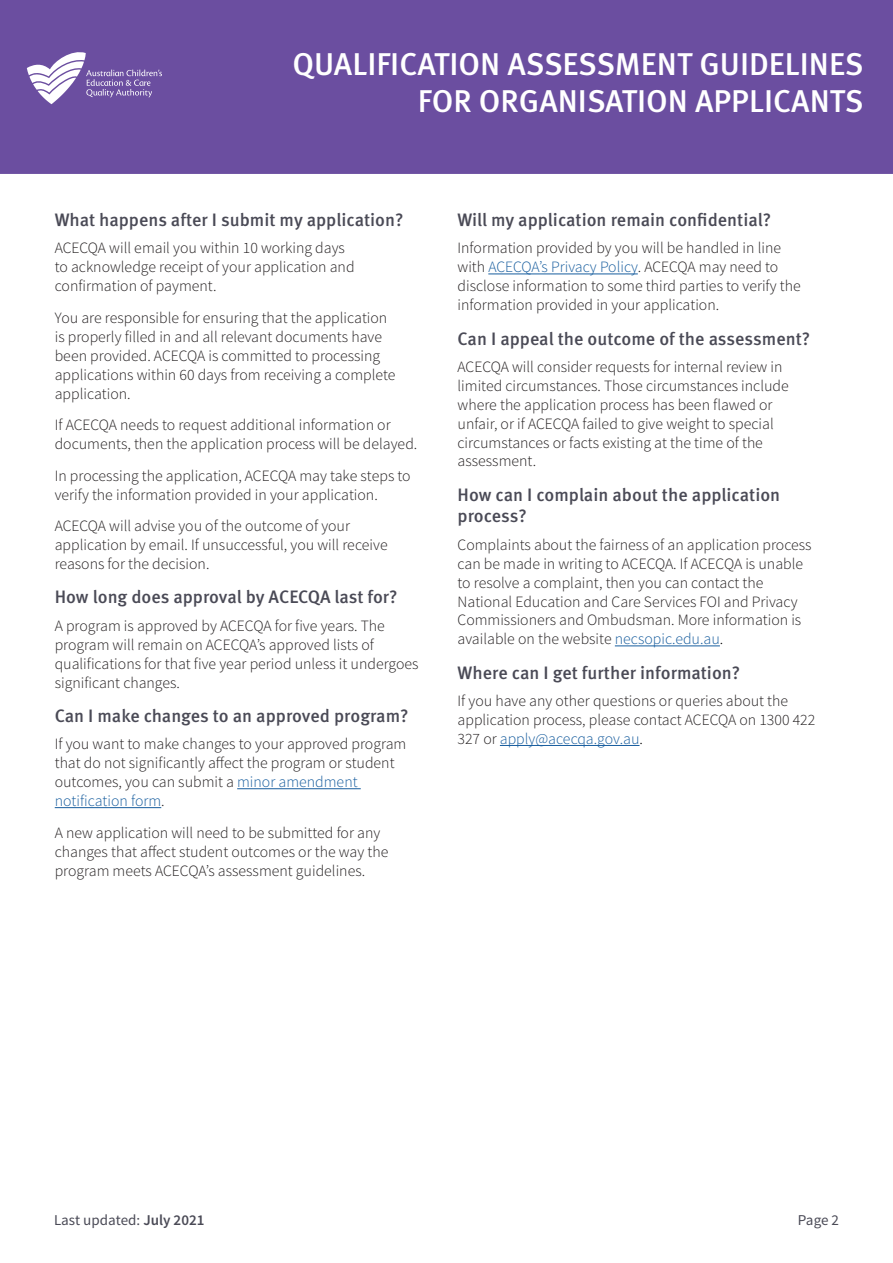
<style>
.page{position:relative;width:893px;height:1263px;background:#fff}
.page>*{position:absolute;margin:0;border:0;box-sizing:border-box;transform-origin:0 0}
.t1{font:500 31.5px/37.8px "Meta Pro";color:#fff;text-align:right}
.colour_title_HD{font:500 18px/21.6px "Meta Pro";color:#4a4a56}
.body_text{font:300 15.75px/18.9px "Source Sans Pro";color:#231f20}
.t2{font:15px "Source Sans Pro";color:#4a4a56}
.s1{color:#175d9e}
.s2{color:#000}
.s3{font-weight:600}
</style>
<div class="page">
<div style="left:0;top:0;width:893px;height:174px;background:#6b4ea0"></div>
<svg style="left:27px;top:49px;width:135px;height:55px"></svg>
<hr style="left:237px;top:788px;width:124px;height:1px;background:#175d9e">
<hr style="left:55px;top:807px;width:106px;height:1px;background:#175d9e">
<hr style="left:488px;top:274px;width:150px;height:1px;background:#175d9e">
<hr style="left:615px;top:645px;width:105px;height:1px;background:#175d9e">
<hr style="left:500px;top:745px;width:139px;height:1px;background:#175d9e">
<h1 class="t1" style="left:292px;top:46px;width:573px">QUALIFICATION ASSESSMENT GUIDELINES<br>FOR ORGANISATION APPLICANTS</h1>
<p class="colour_title_HD" style="left:55px;top:210px;width:350px">What happens after I submit my application?</p>
<p class="body_text" style="left:55px;top:239px;width:301px">ACECQA will email you within 10 working days to acknowledge receipt of your application and confirmation of payment.</p>
<p class="body_text" style="left:55px;top:308px;width:342px">You are responsible for ensuring that the application is properly filled in and all relevant documents have been provided. ACECQA is committed to processing applications within 60 days from receiving a complete application.</p>
<p class="body_text" style="left:55px;top:416px;width:364px">If ACECQA needs to request additional information or documents, then the application process will be delayed.</p>
<p class="body_text" style="left:55px;top:466px;width:357px">In processing the application, ACECQA may take steps to verify the information provided in your application.</p>
<p class="body_text" style="left:55px;top:517px;width:334px">ACECQA will advise you of the outcome of your application by email. If unsuccessful, you will receive reasons for the decision.</p>
<p class="colour_title_HD" style="left:55px;top:587px;width:344px">How long does approval by ACECQA last for?</p>
<p class="body_text" style="left:55px;top:616px;width:365px">A program is approved by ACECQA for five years. The program will remain on ACECQA’s approved lists of qualifications for that five year period unless it undergoes significant changes.</p>
<p class="colour_title_HD" style="left:55px;top:705px;width:356px">Can I make changes to an approved program?</p>
<p class="body_text" style="left:55px;top:735px;width:353px">If you want to make changes to your approved program that do not significantly affect the program or student outcomes, you can submit a <span class="s1">minor amendment notification form</span>.</p>
<p class="body_text" style="left:55px;top:823px;width:335px">A new application will need to be submitted for any changes that affect student outcomes or the way the program meets ACECQA’s assessment guidelines.</p>
<p class="colour_title_HD" style="left:458px;top:210px;width:315px">Will my application remain confidential?</p>
<p class="body_text" style="left:458px;top:239px;width:345px">Information provided by you will be handled in line with <span class="s1">ACECQA’s Privacy Policy</span>. ACECQA may need to disclose information to some third parties to verify the information provided in your application.</p>
<p class="colour_title_HD" style="left:458px;top:328px;width:354px">Can I appeal the outcome of the assessment?</p>
<p class="body_text" style="left:458px;top:357px;width:333px">ACECQA will consider requests for internal review in limited circumstances. Those circumstances include where the application process has been flawed or unfair, or if ACECQA failed to give weight to special circumstances or facts existing at the time of the assessment.</p>
<p class="colour_title_HD" style="left:458px;top:484px;width:324px">How can I complain about the application process?</p>
<p class="body_text" style="left:458px;top:535px;width:356px">Complaints about the fairness of an application process can be made in writing to ACECQA. If ACECQA is unable to resolve a complaint, then you can contact the National Education and Care Services FOI and Privacy Commissioners and Ombudsman. More information is available on the website <span class="s1">necsopic.edu.au</span><span class="s2">.</span></p>
<p class="colour_title_HD" style="left:458px;top:662px;width:284px">Where can I get further information?</p>
<p class="body_text" style="left:458px;top:691px;width:359px">If you have any other questions or queries about the application process, please contact ACECQA on 1300 422<br>327 or <span class="s1">apply@acecqa.gov.au</span><span class="s2">.</span></p>
<p class="t2" style="left:54px;top:1210px;width:152px">Last updated: <span class="s3">July 2021</span></p>
<p class="t2" style="left:798px;top:1210px;width:43px">Page 2</p>
</div>
